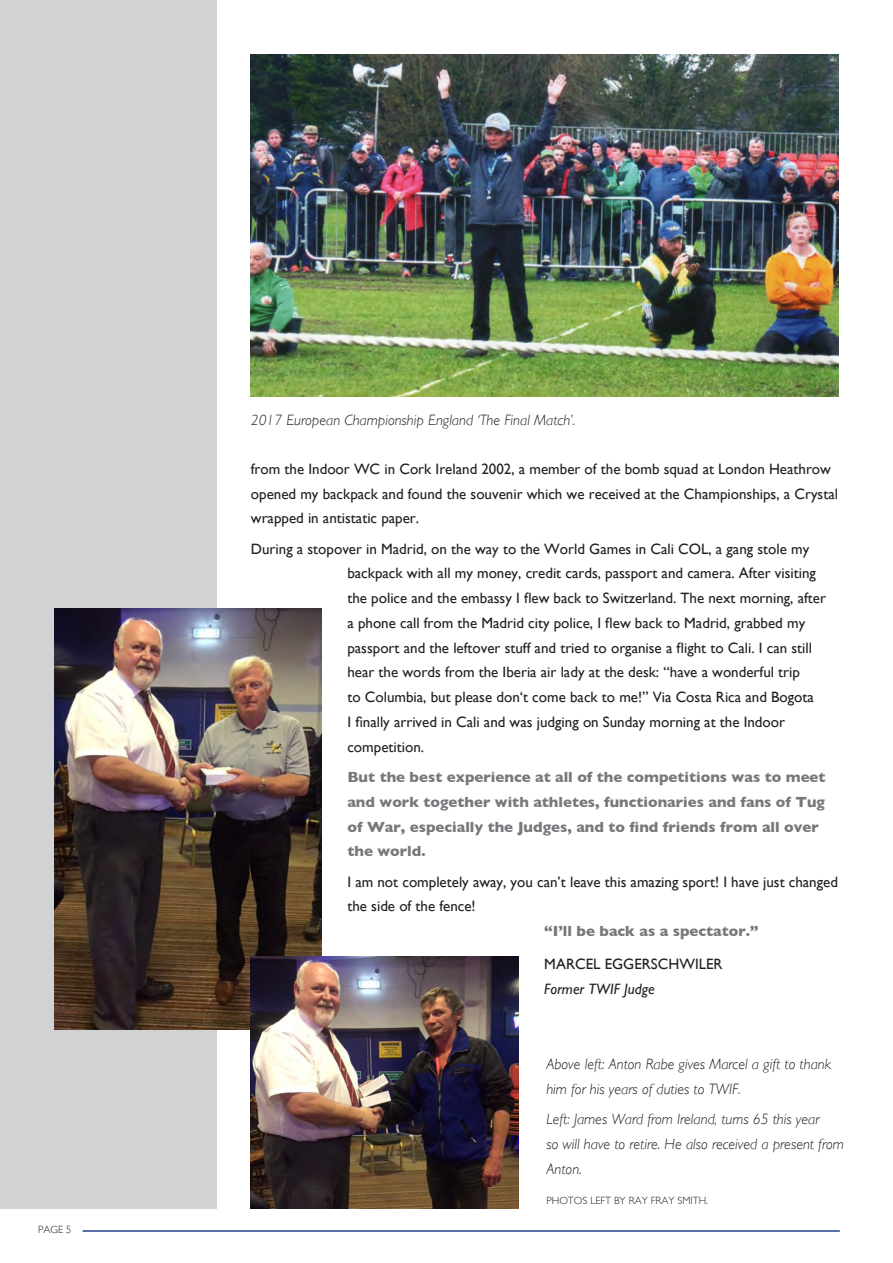
<style>
.page{position:relative;width:893px;height:1263px;background:#fff}
.page>*{position:absolute;margin:0;border:0;box-sizing:border-box;transform-origin:0 0}
.t1{font:15px/24.8px "Gill Sans";color:#231f20}
.t2{font:italic 300 15px/24.8px "Gill Sans";color:#231f20}
.t3{font:700 15px/24.8px "Gill Sans";color:#76787b}
.t4{font:italic 15px "Gill Sans";color:#231f20}
.t5{font:300 10.5px "Gill Sans";color:#231f20}
</style>
<div class="page">
<div style="left:0;top:0;width:217px;height:1219px;background:#d1d2d4"></div>
<hr style="left:82px;top:1230px;width:758px;height:2px;background:#253f8e">
<div style="left:0;top:1209px;width:225px;height:13px;background:#fff"></div>
<img style="left:54px;top:608px;width:268px;height:421px">
<img style="left:251px;top:956px;width:268px;height:253px">
<img style="left:251px;top:54px;width:588px;height:342px">
<p class="t5" style="left:38px;top:1221px;width:35px">PAGE 5</p>
<p class="t2" style="left:251px;top:408px;width:326px">2017 European Championship England ‘The Final Match’.</p>
<p class="t1" style="left:251px;top:456px;width:589px">from the Indoor WC in Cork Ireland 2002, a member of the bomb squad at London Heathrow opened my backpack and found the souvenir which we received at the Championships, a Crystal wrapped in antistatic paper.</p>
<p class="t1" style="left:347px;top:536px;width:480px;text-indent:-97px">During a stopover in Madrid, on the way to the World Games in Cali COL, a gang stole my backpack with all my money, credit cards, passport and camera. After visiting the police and the embassy I flew back to Switzerland. The next morning, after a phone call from the Madrid city police, I flew back to Madrid, grabbed my passport and the leftover stuff and tried to organise a flight to Cali. I can still hear the words from the Iberia air lady at the desk: “have a wonderful trip<br>to Columbia, but please don‘t come back to me!” Via Costa Rica and Bogota<br>I finally arrived in Cali and was judging on Sunday morning at the Indoor competition.</p>
<p class="t3" style="left:347px;top:764px;width:480px">But the best experience at all of the competitions was to meet and work together with athletes, functionaries and fans of Tug of War, especially the Judges, and to find friends from all over the world.</p>
<p class="t1" style="left:347px;top:869px;width:492px">I am not completely away, you can’t leave this amazing sport! I have just changed the side of the fence!</p>
<p class="t3" style="left:544px;top:918px;width:216px">“I’ll be back as a spectator.”</p>
<p class="t1" style="left:544px;top:952px;width:180px">MARCEL EGGERSCHWILER</p>
<p class="t4" style="left:544px;top:980px;width:112px">Former TWIF Judge</p>
<p class="t2" style="left:546px;top:1052px;width:286px">Above left: Anton Rabe gives Marcel a gift to thank him for his years of duties to TWIF.</p>
<p class="t2" style="left:546px;top:1107px;width:275px">Left: James Ward from Ireland, turns 65 this year</p>
<p class="t2" style="left:546px;top:1132px;width:299px">so will have to retire. He also received a present from<br>Anton.</p>
<p class="t5" style="left:546px;top:1192px;width:163px">PHOTOS LEFT BY RAY FRAY SMITH.</p>
</div>
